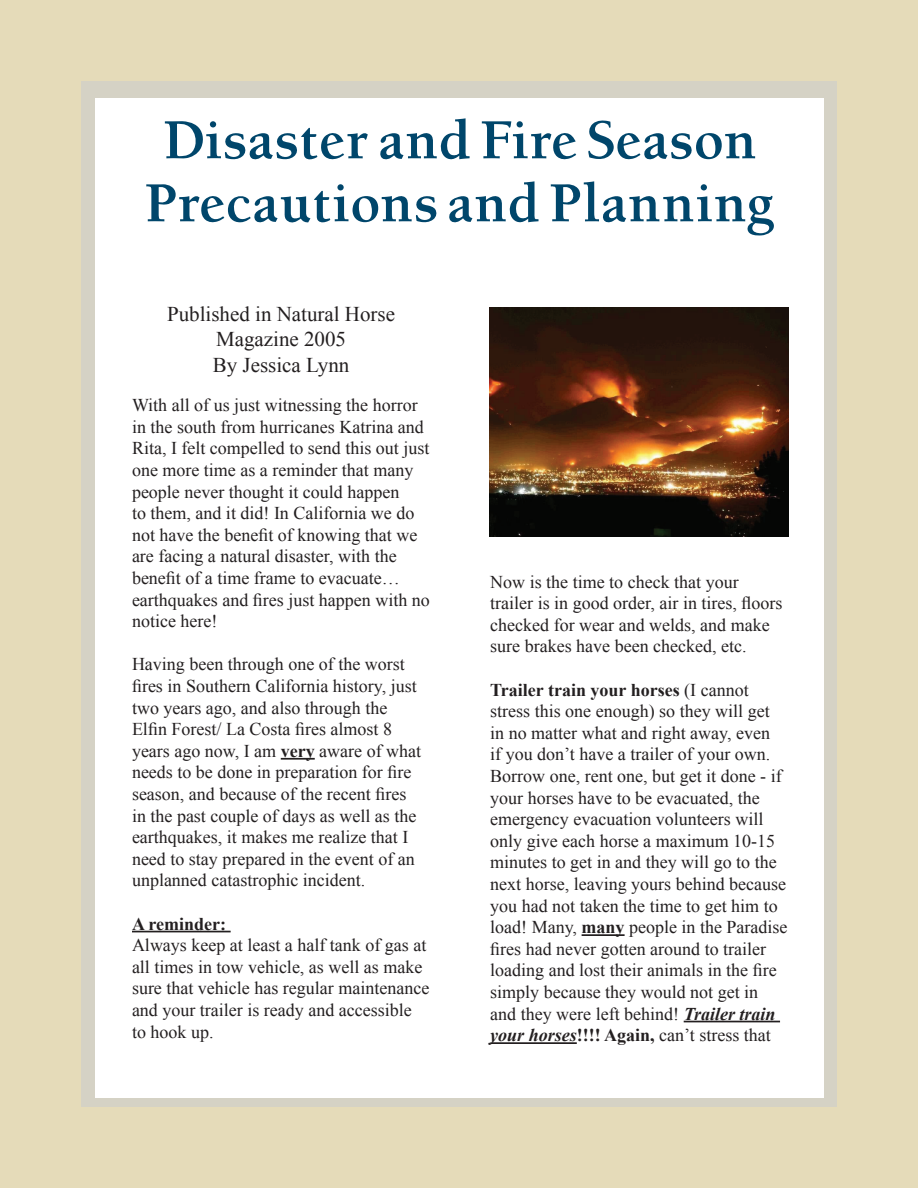
<style>
.page{position:relative;width:918px;height:1188px;background:#e5dbb9}
.page>*{position:absolute;margin:0;border:0;box-sizing:border-box;transform-origin:0 0}
.t1{font:700 51px/63px "Berkeley Oldstyle";letter-spacing:-.015em;color:#00466b;text-align:center}
.t2{font:21px/25.2px "Times New Roman";color:#231f20;text-align:center}
.t3{font:18px/21.6px "Times New Roman";color:#231f20}
.t4{font:700 18px "Times New Roman";color:#231f20}
.s1{font-weight:700}
.s2{font-weight:700;font-style:italic}
</style>
<div class="page">
<div style="left:81px;top:81px;width:756px;height:1026px;background:#d5d2c5"></div>
<div style="left:95px;top:98px;width:729px;height:999px;background:#fff"></div>
<hr style="left:281px;top:758px;width:34px;height:2px;background:#231f20">
<hr style="left:132px;top:931px;width:99px;height:1px;background:#231f20">
<hr style="left:582px;top:934px;width:43px;height:2px;background:#231f20">
<hr style="left:684px;top:1021px;width:96px;height:1px;background:#231f20">
<hr style="left:490px;top:1042px;width:87px;height:2px;background:#231f20">
<img style="left:489px;top:307px;width:300px;height:229px">
<h1 class="t1" style="left:144px;top:110px;width:634px">Disaster and Fire Season<br>Precautions and Planning</h1>
<p class="t2" style="left:167px;top:301px;width:230px">Published in Natural Horse<br>Magazine 2005<br>By Jessica Lynn</p>
<p class="t3" style="left:132px;top:394px;width:299px">With all of us just witnessing the horror in the south from hurricanes Katrina and Rita, I felt compelled to send this out just one more time as a reminder that many people never thought it could happen<br>to them, and it did! In California we do not have the benefit of knowing that we are facing a natural disaster, with the benefit of a time frame to evacuate… earthquakes and fires just happen with no notice here!</p>
<p class="t3" style="left:132px;top:653px;width:291px">Having been through one of the worst fires in Southern California history, just two years ago, and also through the Elfin Forest/ La Costa fires almost 8 years ago now, I am <span class="s1">very</span> aware of what needs to be done in preparation for fire season, and because of the recent fires in the past couple of days as well as the earthquakes, it makes me realize that I need to stay prepared in the event of an unplanned catastrophic incident.</p>
<p class="t4" style="left:132px;top:913px;width:96px">A reminder:</p>
<p class="t3" style="left:132px;top:934px;width:299px">Always keep at least a half tank of gas at all times in tow vehicle, as well as make sure that vehicle has regular maintenance and your trailer is ready and accessible to hook up.</p>
<p class="t3" style="left:490px;top:571px;width:294px">Now is the time to check that your trailer is in good order, air in tires, floors checked for wear and welds, and make sure brakes have been checked, etc.</p>
<p class="t3" style="left:490px;top:679px;width:299px"><span class="s1">Trailer train your horses</span> (I cannot stress this one enough) so they will get in no matter what and right away, even<br>if you don’t have a trailer of your own.<br>Borrow one, rent one, but get it done - if your horses have to be evacuated, the emergency evacuation volunteers will only give each horse a maximum 10-15 minutes to get in and they will go to the next horse, leaving yours behind because you had not taken the time to get him to load! Many, <span class="s1">many</span> people in the Paradise fires had never gotten around to trailer loading and lost their animals in the fire simply because they would not get in and they were left behind! <span class="s2">Trailer train your horses</span><span class="s1">!!!! Again,</span> can’t stress that</p>
</div>
